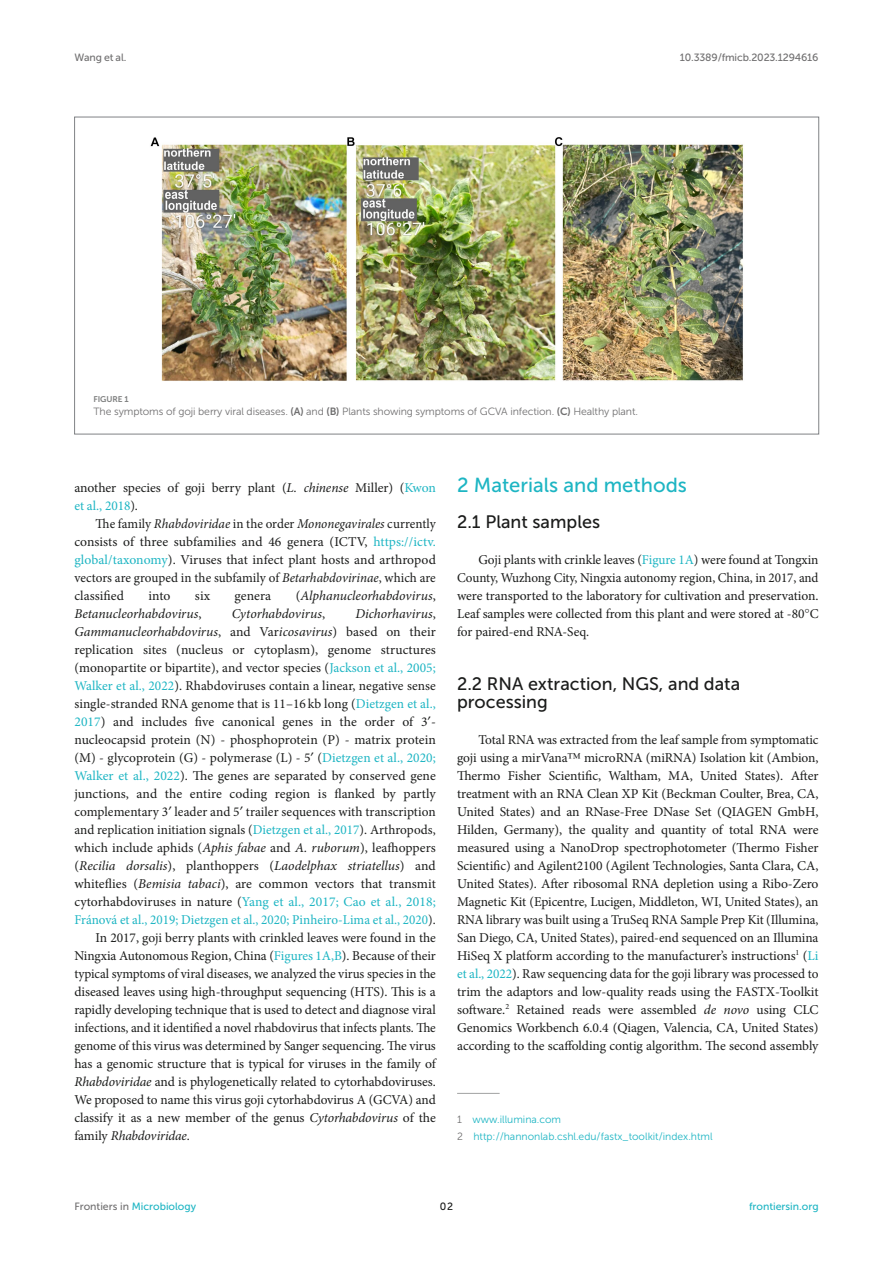
<style>
.page{position:relative;width:893px;height:1263px;background:#fff}
.page>*{position:absolute;margin:0;border:0;box-sizing:border-box;transform-origin:0 0}
.HEAD_1{font:20.25px "Museo Sans 500";color:#1db5c3}
.HEAD_2{font:18px/18px "Museo Sans 500";color:#1b1c1b}
.HEAD_2_after_HEAD_1{font:18px "Museo Sans 500";color:#1b1c1b}
.TEXT{font:13.5px/18px "Minion Pro";color:#1b1c1b;text-align:justify}
.TEXT_FLUSH{font:13.5px/18px "Minion Pro";letter-spacing:-.005em;color:#1b1c1b;text-align:justify}
.TEXT-2{font:italic 13.5px "Minion Pro";color:#1b1c1b}
.FIG_LEG{font:10.5px "Museo Sans 300";letter-spacing:-.01em;color:#706f70}
.FOOTNOTE{font:10.5px "Museo Sans 300";color:#1db5c3}
.t1{font:10.5px "Museo Sans 500";color:#1db5c3}
.t2{font:10.5px "Museo Sans 500";letter-spacing:-.015em;color:#706f70}
.t3{font:10.5px "Museo Sans 500";color:#1b1c1b}
.FIG_HD{font:8.25px "Museo Sans 700";letter-spacing:-.01em;color:#7e7f7f}
.s1{font-family:"Museo Sans 700"}
.s2{font-style:italic}
.s3{color:#1db5c3}
.s4{font-style:normal}
.s5{font-family:"Gentium Plus"}
.s6{font-family:"STIX"}
.s7{color:#706f70}
</style>
<div class="page">
<hr style="left:457px;top:1093px;width:43px;height:1px;background:#a2a3a3">
<img style="left:150px;top:137px;width:593px;height:244px">
<p class="t2" style="left:74px;top:51px;width:53px">Wang et al.</p>
<p class="t2" style="left:680px;top:51px;width:140px">10.3389/fmicb.2023.1294616</p>
<p class="FIG_HD" style="left:94px;top:394px;width:37px">FIGURE 1</p>
<p class="FIG_LEG" style="left:94px;top:406px;width:546px">The symptoms of goji berry viral diseases. <span class="s1">(A)</span> and <span class="s1">(B)</span> Plants showing symptoms of GCVA infection. <span class="s1">(C)</span> Healthy plant.</p>
<p class="TEXT_FLUSH" style="left:74px;top:479px;width:363px">another species of goji berry plant (<span class="s2">L. chinense</span> Miller) (<span class="s3">Kwon et al., 2018</span>).</p>
<p class="TEXT" style="left:74px;top:515px;width:363px;text-indent:21px">The family <span class="s2">Rhabdoviridae</span> in the order <span class="s2">Mononegavirales</span> currently consists of three subfamilies and 46 genera (ICTV, <span class="s3">https://ictv. global/taxonomy</span>). Viruses that infect plant hosts and arthropod vectors are grouped in the subfamily of <span class="s2">Betarhabdovirinae</span>, which are classified</p>
<p class="TEXT" style="left:148px;top:587px;width:24px">into</p>
<p class="TEXT" style="left:195px;top:587px;width:17px">six</p>
<p class="TEXT" style="left:235px;top:587px;width:38px">genera</p>
<p class="TEXT-2" style="left:296px;top:586px;width:142px"><span class="s4">(</span>Alphanucleorhabdovirus<span class="s4">,</span></p>
<p class="TEXT-2" style="left:74px;top:604px;width:129px">Betanucleorhabdovirus<span class="s4">,</span></p>
<p class="TEXT-2" style="left:232px;top:604px;width:95px">Cytorhabdovirus<span class="s4">,</span></p>
<p class="TEXT" style="left:74px;top:605px;width:363px;text-indent:281px"><span class="s2">Dichorhavirus</span>, <span class="s2">Gammanucleorhabdovirus</span>, and Var<span class="s2">icosavirus</span>) based on their replication sites (nucleus or cytoplasm), genome structures (monopartite or bipartite), and vector species (<span class="s3">Jackson et al., 2005; Walker et al., 2022</span>). Rhabdoviruses contain a linear, negative sense single-stranded RNA genome that is 11–16 kb long (<span class="s3">Dietzgen et al., 2017</span>) and includes five canonical genes in the order of 3<span class="s5">′</span>- nucleocapsid protein (N) - phosphoprotein (P) - matrix protein (M) - glycoprotein (G) - polymerase (L) - 5<span class="s5">′</span> (<span class="s3">Dietzgen et al., 2020; Walker et al., 2022</span>). The genes are separated by conserved gene junctions, and the entire coding region is flanked by partly complementary 3<span class="s5">′</span> leader and 5<span class="s5">′</span> trailer sequences with transcription and replication initiation signals (<span class="s3">Dietzgen et al., 2017</span>). Arthropods, which include aphids (<span class="s2">Aphis fabae</span> and <span class="s2">A. ruborum</span>), leafhoppers (<span class="s2">Recilia dorsalis</span>), planthoppers (<span class="s2">Laodelphax striatellus</span>) and whiteflies (<span class="s2">Bemisia tabaci</span>), are common vectors that transmit cytorhabdoviruses in nature (<span class="s3">Yang et al., 2017; Cao et al., 2018; Fránová et al., 2019; Dietzgen et al., 2020; Pinheiro-Lima et al., 2020</span>).</p>
<p class="TEXT" style="left:74px;top:929px;width:363px;text-indent:21px">In 2017, goji berry plants with crinkled leaves were found in the Ningxia Autonomous Region, China (<span class="s3">Figures 1A,B</span>). Because of their typical symptoms of viral diseases, we analyzed the virus species in the diseased leaves using high-throughput sequencing (HTS). This is a rapidly developing technique that is used to detect and diagnose viral infections, and it identified a novel rhabdovirus that infects plants. The genome of this virus was determined by Sanger sequencing. The virus has a genomic structure that is typical for viruses in the family of <span class="s2">Rhabdoviridae</span> and is phylogenetically related to cytorhabdoviruses.<br>We proposed to name this virus goji cytorhabdovirus A (GCVA) and classify it as a new member of the genus <span class="s2">Cytorhabdovirus</span> of the family <span class="s2">Rhabdoviridae</span>.</p>
<p class="HEAD_1" style="left:457px;top:474px;width:231px">2 Materials and methods</p>
<p class="HEAD_2_after_HEAD_1" style="left:457px;top:512px;width:145px">2.1 Plant samples</p>
<p class="TEXT_FLUSH" style="left:457px;top:551px;width:363px;text-indent:21px">Goji plants with crinkle leaves (<span class="s3">Figure 1A</span>) were found at Tongxin County, Wuzhong City, Ningxia autonomy region, China, in 2017, and were transported to the laboratory for cultivation and preservation.<br>Leaf samples were collected from this plant and were stored at -80<span class="s6">°</span>C for paired-end RNA-Seq.</p>
<p class="HEAD_2" style="left:457px;top:675px;width:285px">2.2 RNA extraction, NGS, and data processing</p>
<p class="TEXT_FLUSH" style="left:457px;top:731px;width:363px;text-indent:21px">Total RNA was extracted from the leaf sample from symptomatic goji using a mirVana<span class="s6">™</span> microRNA (miRNA) Isolation kit (Ambion, Thermo Fisher Scientific, Waltham, MA, United States). After treatment with an RNA Clean XP Kit (Beckman Coulter, Brea, CA, United States) and an RNase-Free DNase Set (QIAGEN GmbH, Hilden, Germany), the quality and quantity of total RNA were measured using a NanoDrop spectrophotometer (Thermo Fisher Scientific) and Agilent2100 (Agilent Technologies, Santa Clara, CA, United States). After ribosomal RNA depletion using a Ribo-Zero Magnetic Kit (Epicentre, Lucigen, Middleton, WI, United States), an RNA library was built using a TruSeq RNA Sample Prep Kit (Illumina, San Diego, CA, United States), paired-end sequenced on an Illumina HiSeq X platform according to the manufacturer’s instructions<sup>1</sup> (<span class="s3">Li et al., 2022</span>). Raw sequencing data for the goji library was processed to trim the adaptors and low-quality reads using the FASTX-Toolkit software.<sup>2</sup> Retained reads were assembled <span class="s2">de novo</span> using CLC Genomics Workbench 6.0.4 (Qiagen, Valencia, CA, United States) according to the scaffolding contig algorithm. The second assembly</p>
<p class="FOOTNOTE" style="left:457px;top:1114px;width:106px"><span class="s7">1</span> www.illumina.com</p>
<p class="FOOTNOTE" style="left:457px;top:1131px;width:257px"><span class="s7">2</span> http://hannonlab.cshl.edu/fastx_toolkit/index.html</p>
<p class="t1" style="left:74px;top:1200px;width:123px"><span class="s7">Frontiers in</span> Microbiology</p>
<p class="t3" style="left:440px;top:1200px;width:15px">02</p>
<p class="t1" style="left:749px;top:1200px;width:71px">frontiersin.org</p>
</div>
